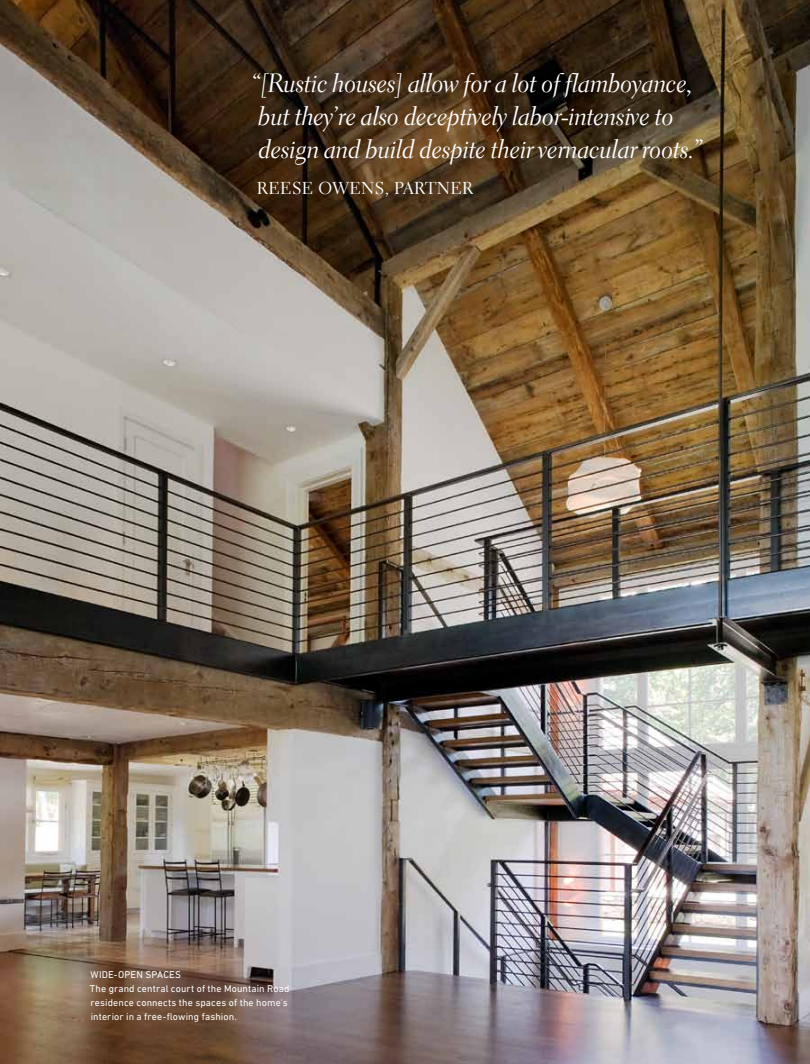
<style>
.page{position:relative;width:810px;height:1064px;background:#fff}
.page>*{position:absolute;margin:0;border:0;box-sizing:border-box;transform-origin:0 0}
.t1{font:26.5px/32.8px "Electra LH Cursive Display";letter-spacing:.02em;color:#fff}
.t2{font:17.12px "Electra LH Regular SC";letter-spacing:.02em;color:#fff}
.t3{font:10px/13.8px "DIN Next LT Pro";letter-spacing:.015em;color:#fff}
</style>
<div class="page">
<img style="left:0;top:0;width:810px;height:1063px">
<p class="t1" style="left:252px;top:67px;width:452px">“[Rustic houses] allow for a lot of flamboyance, but they’re also deceptively labor-intensive to design and build despite their vernacular roots.”</p>
<p class="t2" style="left:257px;top:177px;width:217px">REESE OWENS, PARTNER</p>
<p class="t3" style="left:90px;top:967px;width:201px">WIDE-OPEN SPACES<br>The grand central court of the Mountain Road residence connects the spaces of the home's interior in a free-flowing fashion.</p>
</div>
